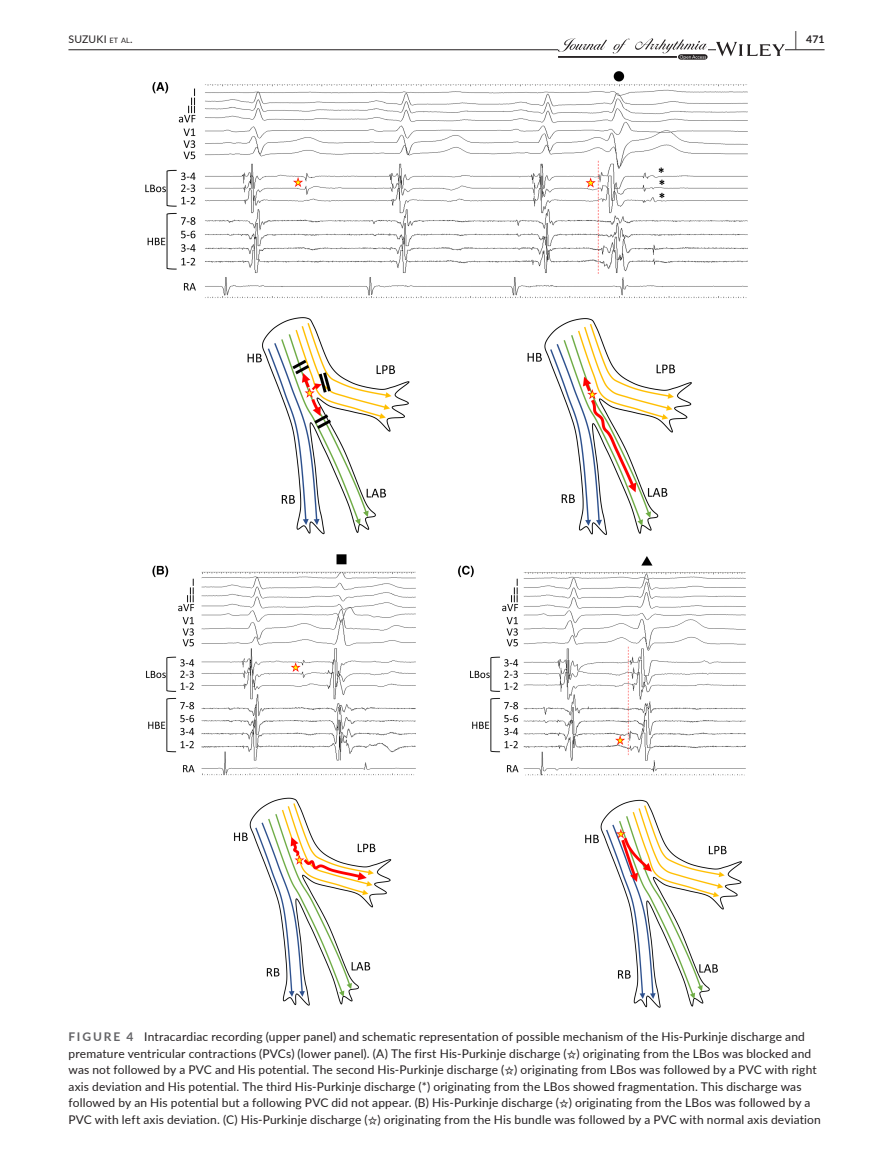
<style>
.page{position:relative;width:893px;height:1174px;background:#fff}
.page>*{position:absolute;margin:0;border:0;box-sizing:border-box;transform-origin:0 0}
.t1{font:12px/16.5px "Lato";letter-spacing:.015em;color:#231f20}
.t2{font:10.5px "Lato";letter-spacing:.02em;color:#231f20}
.t3{font:700 10.5px "Lato";color:#231f20}
.s1{font-size:7.35px}
.s2{font-style:inherit}
.s3{font-size:19.5px}
.s4{font-weight:700;color:#636366}
.s5{font-family:"STIX"}
</style>
<div class="page">
<hr style="left:68px;top:49px;width:756px;height:1px;background:#231f20">
<svg style="left:558px;top:38px;width:150px;height:22px"></svg>
<svg style="left:716px;top:42px;width:69px;height:14px"></svg>
<img style="left:145px;top:71px;width:603px;height:937px">
<p class="t2" style="left:68px;top:31px;width:66px">SUZUKI <span class="s1">et al</span><span class="s2">.</span></p>
<p class="t3" style="left:795px;top:31px;width:31px"><span class="s3">|</span> 471</p>
<p class="t1" style="left:68px;top:1028px;width:754px"><span class="s4">FIGURE 4</span> Intracardiac recording (upper panel) and schematic representation of possible mechanism of the His-Purkinje discharge and premature ventricular contractions (PVCs) (lower panel). (A) The first His-Purkinje discharge (<span class="s5">☆</span>) originating from the LBos was blocked and was not followed by a PVC and His potential. The second His-Purkinje discharge (<span class="s5">☆</span>) originating from LBos was followed by a PVC with right axis deviation and His potential. The third His-Purkinje discharge (*) originating from the LBos showed fragmentation. This discharge was followed by an His potential but a following PVC did not appear. (B) His-Purkinje discharge (<span class="s5">☆</span>) originating from the LBos was followed by a PVC with left axis deviation. (C) His-Purkinje discharge (<span class="s5">☆</span>) originating from the His bundle was followed by a PVC with normal axis deviation</p>
</div>
